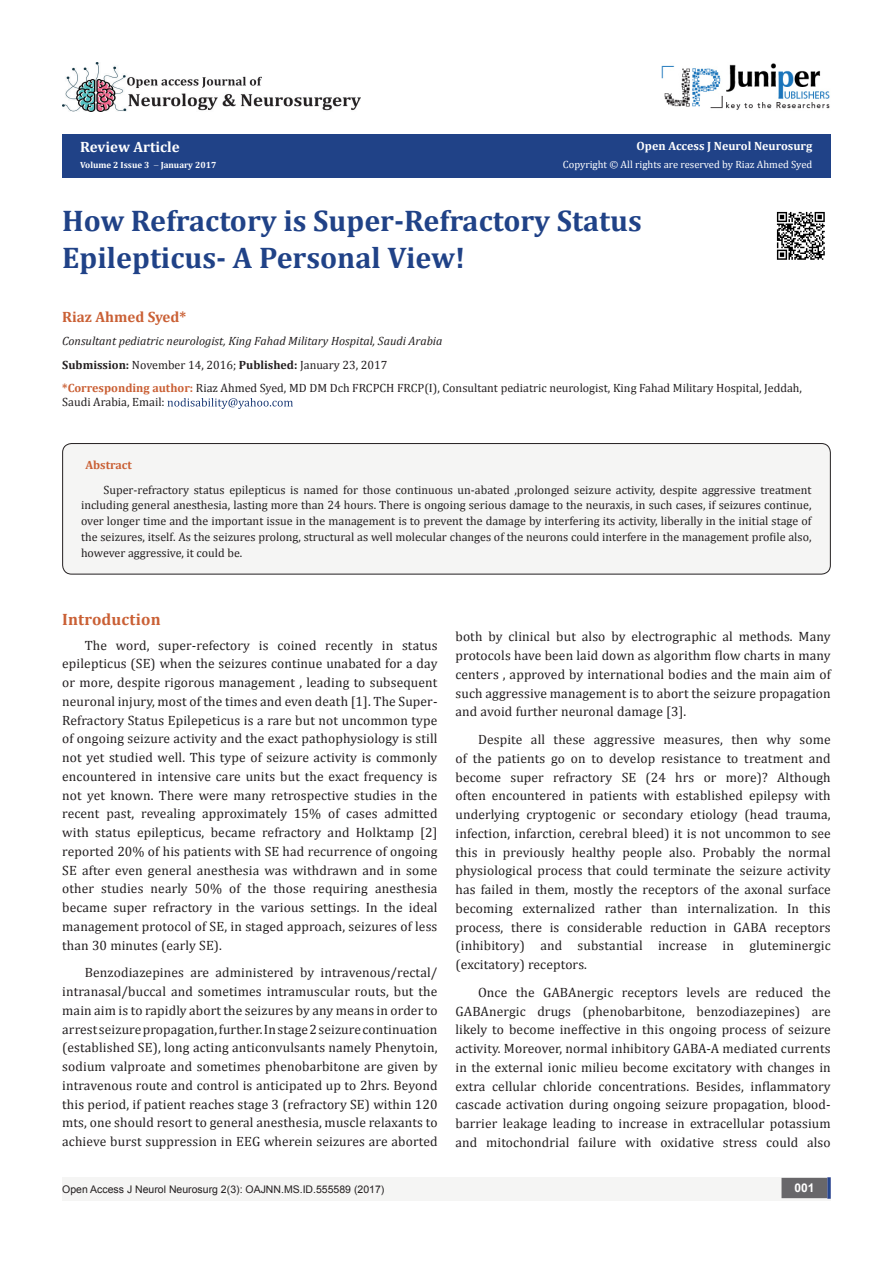
<style>
.page{position:relative;width:893px;height:1263px;background:#fff}
.page>*{position:absolute;margin:0;border:0;box-sizing:border-box;transform-origin:0 0}
.t1{font:700 30px "Cambria";color:#204287}
.t2{font:700 16.5px "Cambria";letter-spacing:.01em;color:#ca6035}
.t3{font:700 15px "Cambria";color:#ca6035}
.t4{font:700 15px "Cambria";color:#fff}
.List_Paragraph{font:13.5px/18.8px "Cambria";letter-spacing:.01em;color:#231f20;text-align:justify}
.t5{font:12px/15.8px "Cambria";color:#231f20}
.t6{font:italic 12px "Cambria";color:#231f20}
.t7{font:700 12px "Cambria";color:#fff}
.t8{font:700 12px "Cambria";color:#ca6035}
.t9{font:700 12px "Arial";color:#fff}
.t10{font:10.5px "Arial";color:#231f20}
.t11{font:10.5px "Cambria";color:#fff}
.t12{font:700 9px "Cambria";color:#fff}
.s1{font-weight:700}
.s2{font-weight:700;color:#ca6035}
</style>
<div class="page">
<div style="left:62px;top:134px;width:768px;height:43px;background:#204287"></div>
<svg style="left:167px;top:398px;width:126px;height:11px"></svg>
<div style="left:62px;top:1177px;width:494px;height:24px;background:#f5f5f4"></div>
<div style="left:507px;top:1177px;width:324px;height:24px;background:#f5f5f4"></div>
<div style="left:782px;top:1178px;width:45px;height:19px;background:#68676a"></div>
<div style="left:781px;top:1178px;width:46px;height:20px;border:2px solid #68676a"></div>
<svg style="left:827px;top:1177px;width:4px;height:22px"></svg>
<img style="left:661px;top:63px;width:169px;height:47px">
<div style="left:63px;top:443px;width:767px;height:131px;background:#f5f5f4;border-radius:9px"></div>
<div style="left:62px;top:443px;width:769px;height:131px;border:1px solid #231f20;border-radius:9px"></div>
<img style="left:62px;top:62px;width:299px;height:49px">
<img style="left:776px;top:211px;width:49px;height:49px">
<p class="t4" style="left:80px;top:136px;width:101px">Review Article</p>
<p class="t12" style="left:80px;top:159px;width:138px">Volume 2 Issue 3 January 2017</p>
<p class="t7" style="left:637px;top:137px;width:177px">Open Access J Neurol Neurosurg</p>
<p class="t11" style="left:563px;top:158px;width:251px">Copyright © All rights are reserved by Riaz Ahmed Syed</p>
<p class="t1" style="left:62px;top:199px;width:581px">How Refractory is Super-Refractory Status</p>
<p class="t1" style="left:62px;top:237px;width:404px">Epilepticus- A Personal View!</p>
<p class="t3" style="left:62px;top:306px;width:126px">Riaz Ahmed Syed*</p>
<p class="t6" style="left:62px;top:333px;width:382px">Consultant pediatric neurologist, King Fahad Military Hospital, Saudi Arabia</p>
<p class="t5" style="left:62px;top:357px;width:327px"><span class="s1">Submission:</span> November 14, 2016; <span class="s1">Published:</span> January 23, 2017</p>
<p class="t5" style="left:62px;top:381px;width:741px;line-height:14.4px"><span class="s2">*Corresponding author:</span> Riaz Ahmed Syed, MD DM Dch FRCPCH FRCP(I), Consultant pediatric neurologist, King Fahad Military Hospital, Jeddah,<br>Saudi Arabia, Email:</p>
<p class="t8" style="left:85px;top:456px;width:48px">Abstract</p>
<p class="t5" style="left:81px;top:482px;width:732px;text-align:justify;text-indent:22px">Super-refractory status epilepticus is named for those continuous un-abated ,prolonged seizure activity, despite aggressive treatment including general anesthesia, lasting more than 24 hours. There is ongoing serious damage to the neuraxis, in such cases, if seizures continue, over longer time and the important issue in the management is to prevent the damage by interfering its activity, liberally in the initial stage of the seizures, itself. As the seizures prolong, structural as well molecular changes of the neurons could interfere in the management profile also, however aggressive, it could be.</p>
<p class="t2" style="left:62px;top:607px;width:100px">Introduction</p>
<p class="List_Paragraph" style="left:62px;top:635px;width:377px;text-indent:22px">The word, super-refectory is coined recently in status epilepticus (SE) when the seizures continue unabated for a day or more, despite rigorous management , leading to subsequent neuronal injury, most of the times and even death [1]. The Super-Refractory Status Epilepeticus is a rare but not uncommon type of ongoing seizure activity and the exact pathophysiology is still not yet studied well. This type of seizure activity is commonly encountered in intensive care units but the exact frequency is not yet known. There were many retrospective studies in the recent past, revealing approximately 15% of cases admitted with status epilepticus, became refractory and Holktamp [2] reported 20% of his patients with SE had recurrence of ongoing SE after even general anesthesia was withdrawn and in some other studies nearly 50% of the those requiring anesthesia became super refractory in the various settings. In the ideal management protocol of SE, in staged approach, seizures of less than 30 minutes (early SE).</p>
<p class="List_Paragraph" style="left:62px;top:963px;width:377px;text-indent:22px">Benzodiazepines are administered by intravenous/rectal/ intranasal/buccal and sometimes intramuscular routs, but the main aim is to rapidly abort the seizures by any means in order to arrest seizure propagation, further. In stage 2 seizure continuation (established SE), long acting anticonvulsants namely Phenytoin, sodium valproate and sometimes phenobarbitone are given by intravenous route and control is anticipated up to 2hrs. Beyond this period, if patient reaches stage 3 (refractory SE) within 120 mts, one should resort to general anesthesia, muscle relaxants to achieve burst suppression in EEG wherein seizures are aborted</p>
<p class="List_Paragraph" style="left:455px;top:627px;width:377px">both by clinical but also by electrographic al methods. Many protocols have been laid down as algorithm flow charts in many centers , approved by international bodies and the main aim of such aggressive management is to abort the seizure propagation and avoid further neuronal damage [3].</p>
<p class="List_Paragraph" style="left:455px;top:730px;width:377px;text-indent:22px">Despite all these aggressive measures, then why some of the patients go on to develop resistance to treatment and become super refractory SE (24 hrs or more)? Although often encountered in patients with established epilepsy with underlying cryptogenic or secondary etiology (head trauma, infection, infarction, cerebral bleed) it is not uncommon to see this in previously healthy people also. Probably the normal physiological process that could terminate the seizure activity has failed in them, mostly the receptors of the axonal surface becoming externalized rather than internalization. In this process, there is considerable reduction in GABA receptors (inhibitory) and substantial increase in gluteminergic (excitatory) receptors.</p>
<p class="List_Paragraph" style="left:455px;top:983px;width:377px;text-indent:22px">Once the GABAnergic receptors levels are reduced the GABAnergic drugs (phenobarbitone, benzodiazepines) are likely to become ineffective in this ongoing process of seizure activity. Moreover, normal inhibitory GABA-A mediated currents in the external ionic milieu become excitatory with changes in extra cellular chloride concentrations. Besides, inflammatory cascade activation during ongoing seizure propagation, blood&shy;barrier leakage leading to increase in extracellular potassium and mitochondrial failure with oxidative stress could also</p>
<p class="t10" style="left:62px;top:1182px;width:324px">Open Access J Neurol Neurosurg 2(3): OAJNN.MS.ID.555589 (2017)</p>
<p class="t9" style="left:794px;top:1180px;width:22px">001</p>
</div>
